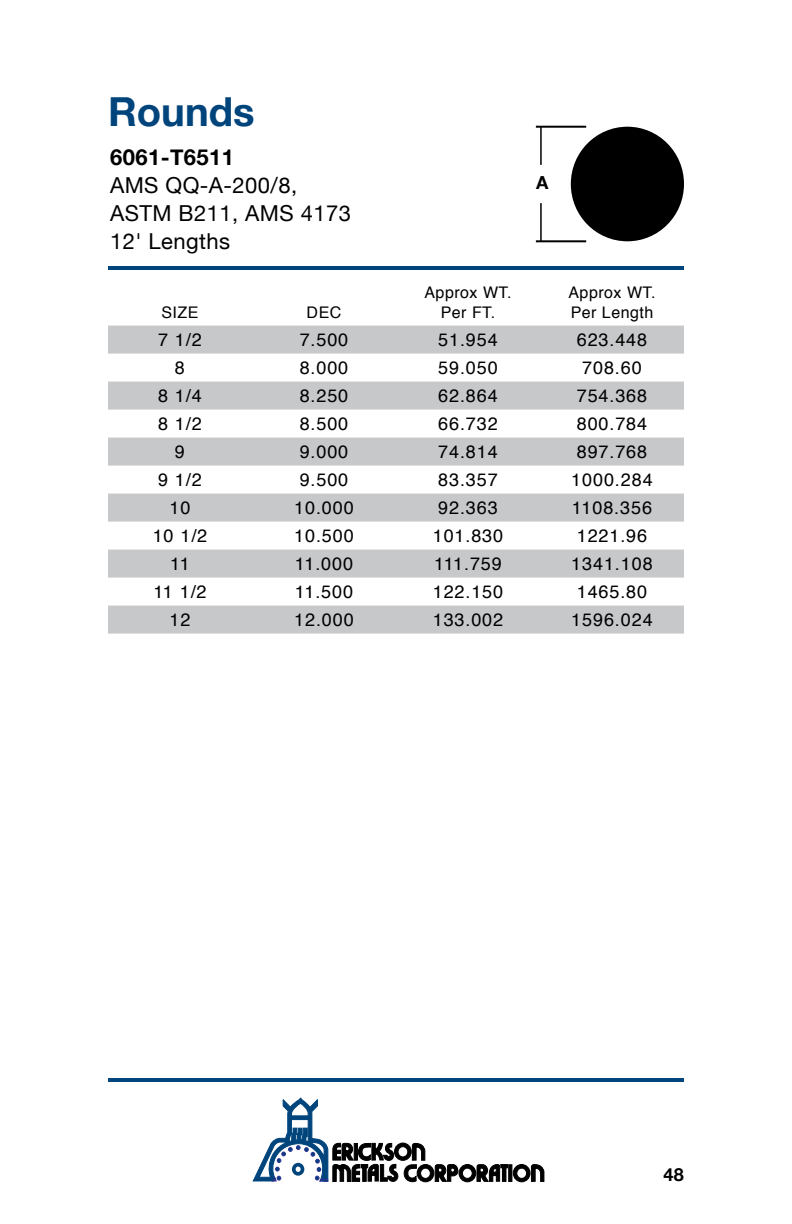
<style>
.page{position:relative;width:792px;height:1224px;background:#fff}
.page>*{position:absolute;margin:0;border:0;box-sizing:border-box;transform-origin:0 0}
.t1{font:700 40px "Helvetica Neue";color:#00447c}
.t2{font:22px/28px "Helvetica Neue";letter-spacing:.02em;color:#000}
.t3{font:700 22px "Helvetica Neue";letter-spacing:.02em;color:#000}
.t4{font:18px "Helvetica";letter-spacing:.05em;color:#000}
.t5{font:700 18px "Helvetica Neue";color:#000}
.t6{font:16px/19.2px "Helvetica";letter-spacing:.03em;color:#000;text-align:center}
</style>
<div class="page">
<div style="left:509px;top:1165px;width:3px;height:17px;border:1px solid #000"></div>
<svg style="left:531px;top:1164px;width:13px;height:18px"></svg>
<div style="left:513px;top:1165px;width:17px;height:17px;background:#000;border-radius:50%"></div>
<div style="left:513px;top:1164px;width:17px;height:18px;border:1px solid #000;border-radius:50%"></div>
<div style="left:517px;top:1168px;width:10px;height:10px;background:#fff;border-radius:50%"></div>
<div style="left:517px;top:1168px;width:10px;height:10px;border:1px solid #000;border-radius:50%"></div>
<div style="left:459px;top:1165px;width:17px;height:17px;background:#000;border-radius:50%"></div>
<div style="left:459px;top:1164px;width:17px;height:18px;border:1px solid #000;border-radius:50%"></div>
<div style="left:462px;top:1168px;width:10px;height:10px;background:#fff;border-radius:50%"></div>
<div style="left:462px;top:1168px;width:10px;height:10px;border:1px solid #000;border-radius:50%"></div>
<div style="left:417px;top:1165px;width:17px;height:17px;background:#000;border-radius:50%"></div>
<div style="left:417px;top:1164px;width:17px;height:18px;border:1px solid #000;border-radius:50%"></div>
<div style="left:421px;top:1168px;width:9px;height:10px;background:#fff;border-radius:50%"></div>
<div style="left:421px;top:1168px;width:9px;height:10px;border:1px solid #000;border-radius:50%"></div>
<svg style="left:435px;top:1164px;width:23px;height:18px"></svg>
<svg style="left:477px;top:1164px;width:31px;height:18px"></svg>
<svg style="left:253px;top:1098px;width:172px;height:85px"></svg>
<hr style="left:108px;top:1078px;width:576px;height:4px;background:#00447c">
<hr style="left:108px;top:266px;width:576px;height:4px;background:#00447c">
<svg style="left:108px;top:326px;width:576px;height:308px;fill:#c7c8ca"></svg>
<hr style="left:536px;top:126px;width:50px;height:2px;background:#000">
<hr style="left:536px;top:240px;width:50px;height:2px;background:#000">
<hr style="left:540px;top:127px;width:2px;height:38px;background:#000">
<hr style="left:540px;top:203px;width:2px;height:38px;background:#000">
<div style="left:571px;top:127px;width:113px;height:114px;background:#000;border-radius:50%"></div>
<h1 class="t1" style="left:108px;top:87px;width:148px">Rounds</h1>
<p class="t3" style="left:110px;top:144px;width:126px">6061-T6511</p>
<p class="t2" style="left:110px;top:171px;width:243px">AMS QQ-A-200/8,<br>ASTM B211, AMS 4173<br>12' Lengths</p>
<p class="t6" style="left:161px;top:303px;width:39px">SIZE</p>
<p class="t6" style="left:307px;top:303px;width:36px">DEC</p>
<p class="t5" style="left:536px;top:171px;width:14px">A</p>
<p class="t6" style="left:425px;top:284px;width:89px">Approx WT.<br>Per FT.</p>
<p class="t6" style="left:569px;top:284px;width:89px;text-align:left">Approx WT.<br>Per Length</p>
<p class="t4" style="left:158px;top:325px;width:45px">7 1/2</p>
<p class="t4" style="left:300px;top:325px;width:50px">7.500</p>
<p class="t4" style="left:438px;top:325px;width:61px">51.954</p>
<p class="t4" style="left:577px;top:325px;width:72px">623.448</p>
<p class="t4" style="left:175px;top:353px;width:12px">8</p>
<p class="t4" style="left:300px;top:353px;width:50px">8.000</p>
<p class="t4" style="left:438px;top:353px;width:61px">59.050</p>
<p class="t4" style="left:582px;top:353px;width:61px">708.60</p>
<p class="t4" style="left:158px;top:381px;width:45px">8 1/4</p>
<p class="t4" style="left:300px;top:381px;width:50px">8.250</p>
<p class="t4" style="left:438px;top:381px;width:61px">62.864</p>
<p class="t4" style="left:577px;top:381px;width:72px">754.368</p>
<p class="t4" style="left:158px;top:409px;width:45px">8 1/2</p>
<p class="t4" style="left:300px;top:409px;width:50px">8.500</p>
<p class="t4" style="left:438px;top:409px;width:61px">66.732</p>
<p class="t4" style="left:577px;top:409px;width:72px">800.784</p>
<p class="t4" style="left:175px;top:437px;width:12px">9</p>
<p class="t4" style="left:300px;top:437px;width:50px">9.000</p>
<p class="t4" style="left:438px;top:437px;width:61px">74.814</p>
<p class="t4" style="left:577px;top:437px;width:72px">897.768</p>
<p class="t4" style="left:158px;top:465px;width:45px">9 1/2</p>
<p class="t4" style="left:300px;top:465px;width:50px">9.500</p>
<p class="t4" style="left:438px;top:465px;width:61px">83.357</p>
<p class="t4" style="left:571px;top:465px;width:83px">1000.284</p>
<p class="t4" style="left:170px;top:493px;width:22px">10</p>
<p class="t4" style="left:294px;top:493px;width:61px">10.000</p>
<p class="t4" style="left:438px;top:493px;width:61px">92.363</p>
<p class="t4" style="left:572px;top:493px;width:82px">1108.356</p>
<p class="t4" style="left:153px;top:521px;width:56px">10 1/2</p>
<p class="t4" style="left:294px;top:521px;width:61px">10.500</p>
<p class="t4" style="left:433px;top:521px;width:72px">101.830</p>
<p class="t4" style="left:577px;top:521px;width:72px">1221.96</p>
<p class="t4" style="left:170px;top:549px;width:21px">11</p>
<p class="t4" style="left:295px;top:549px;width:60px">11.000</p>
<p class="t4" style="left:434px;top:549px;width:69px">111.759</p>
<p class="t4" style="left:571px;top:549px;width:83px">1341.108</p>
<p class="t4" style="left:153px;top:577px;width:55px">11 1/2</p>
<p class="t4" style="left:295px;top:577px;width:60px">11.500</p>
<p class="t4" style="left:433px;top:577px;width:72px">122.150</p>
<p class="t4" style="left:577px;top:577px;width:72px">1465.80</p>
<p class="t4" style="left:170px;top:605px;width:22px">12</p>
<p class="t4" style="left:294px;top:605px;width:61px">12.000</p>
<p class="t4" style="left:433px;top:605px;width:72px">133.002</p>
<p class="t4" style="left:571px;top:605px;width:83px">1596.024</p>
<p class="t5" style="left:663px;top:1163px;width:22px">48</p>
</div>
